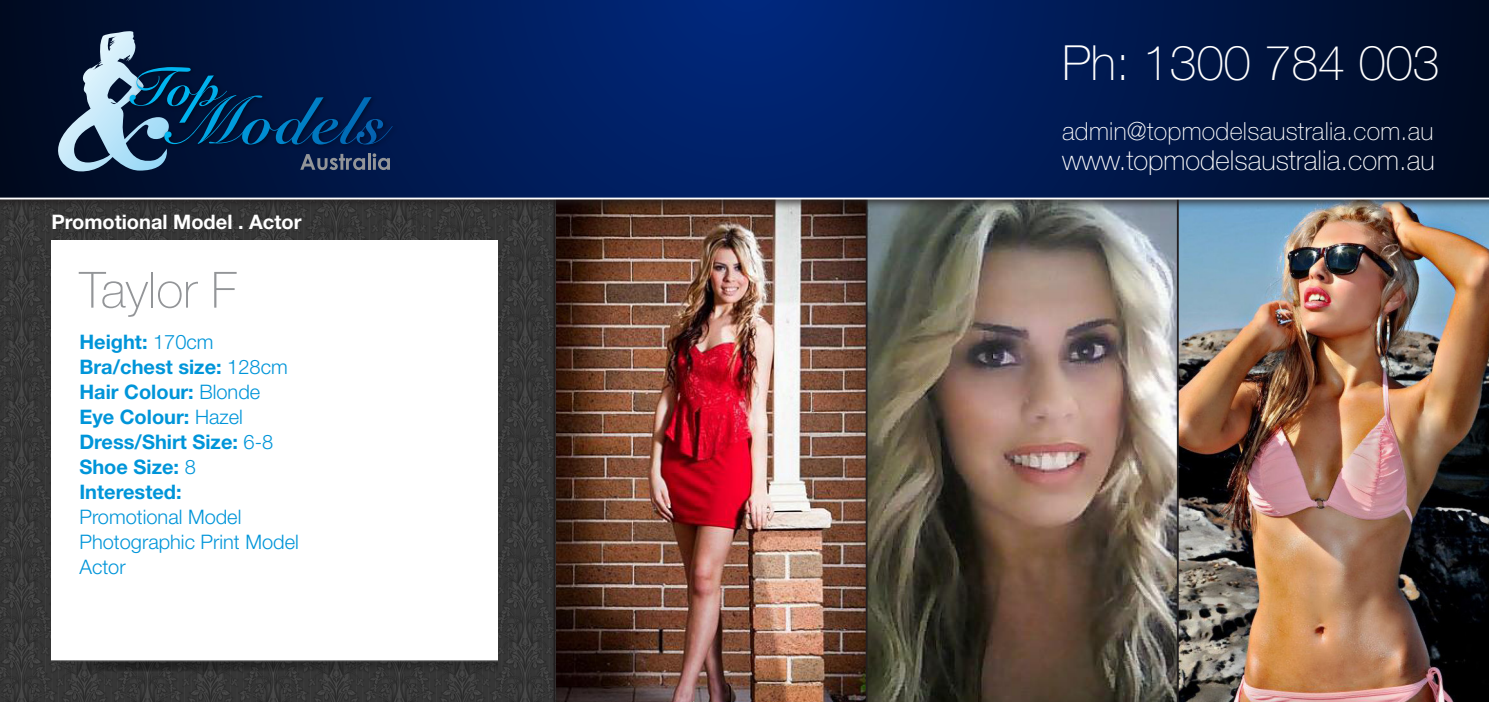
<style>
.page{position:relative;width:1489px;height:702px;background:#fff}
.page>*{position:absolute;margin:0;border:0;box-sizing:border-box;transform-origin:0 0}
.t1{font:100 50px "Helvetica Neue LT Std";color:#939598}
.t2{font:100 48.5px "Helvetica Neue LT Std";color:#fff}
.t3{font:100 27.5px "Helvetica Neue LT Std";color:#fff}
.t4{font:100 25px "Helvetica Neue LT Std";letter-spacing:.01em;color:#fff}
.t5{font:700 20px "Helvetica Neue LT Std";color:#0095d9}
.t6{font:300 20px "Helvetica Neue LT Std";color:#0095d9}
.t7{font:700 20px "Helvetica Neue LT Std";color:#fff}
.s1{font-weight:300}
</style>
<div class="page">
<img style="left:0;top:210px;width:1488px;height:492px">
<div style="left:51px;top:241px;width:447px;height:84px;background:#fff"></div>
<img style="left:51px;top:325px;width:447px;height:348px">
<hr style="left:1176px;top:198px;width:2px;height:504px;background:#231f20">
<div style="left:0;top:0;width:1488px;height:210px;background:#231f20;opacity:.75"></div>
<svg style="left:0;top:0;width:1488px;height:197px;background:#00194f"></svg>
<img style="left:392px;top:90px;width:8px;height:62px">
<svg style="left:43px;top:31px;width:349px;height:141px;background:#19375d"></svg>
<hr style="left:865px;top:198px;width:2px;height:504px;background:#231f20">
<hr style="left:553px;top:198px;width:2px;height:504px;background:#231f20">
<hr style="left:0;top:197px;width:1488px;height:2px;background:#fff">
<p class="t7" style="left:51px;top:210px;width:251px">Promotional Model . Actor</p>
<p class="t1" style="left:79px;top:261px;width:159px">Taylor F</p>
<p class="t5" style="left:79px;top:329px;width:136px">Height: <span class="s1">170cm</span></p>
<p class="t5" style="left:79px;top:354px;width:210px">Bra/chest size: <span class="s1">128cm</span></p>
<p class="t5" style="left:79px;top:379px;width:182px">Hair Colour: <span class="s1">Blonde</span></p>
<p class="t5" style="left:79px;top:404px;width:165px">Eye Colour: <span class="s1">Hazel</span></p>
<p class="t5" style="left:79px;top:429px;width:195px">Dress/Shirt Size: <span class="s1">6-8</span></p>
<p class="t5" style="left:79px;top:454px;width:118px">Shoe Size: <span class="s1">8</span></p>
<p class="t5" style="left:79px;top:479px;width:104px">Interested:</p>
<p class="t6" style="left:79px;top:504px;width:163px">Promotional Model</p>
<p class="t6" style="left:79px;top:529px;width:221px">Photographic Print Model</p>
<p class="t6" style="left:79px;top:554px;width:48px">Actor</p>
<p class="t2" style="left:1062px;top:35px;width:379px">Ph: 1300 784 003</p>
<p class="t4" style="left:1062px;top:117px;width:373px">admin@topmodelsaustralia.com.au</p>
<p class="t3" style="left:1062px;top:145px;width:374px">www.topmodelsaustralia.com.au</p>
</div>
